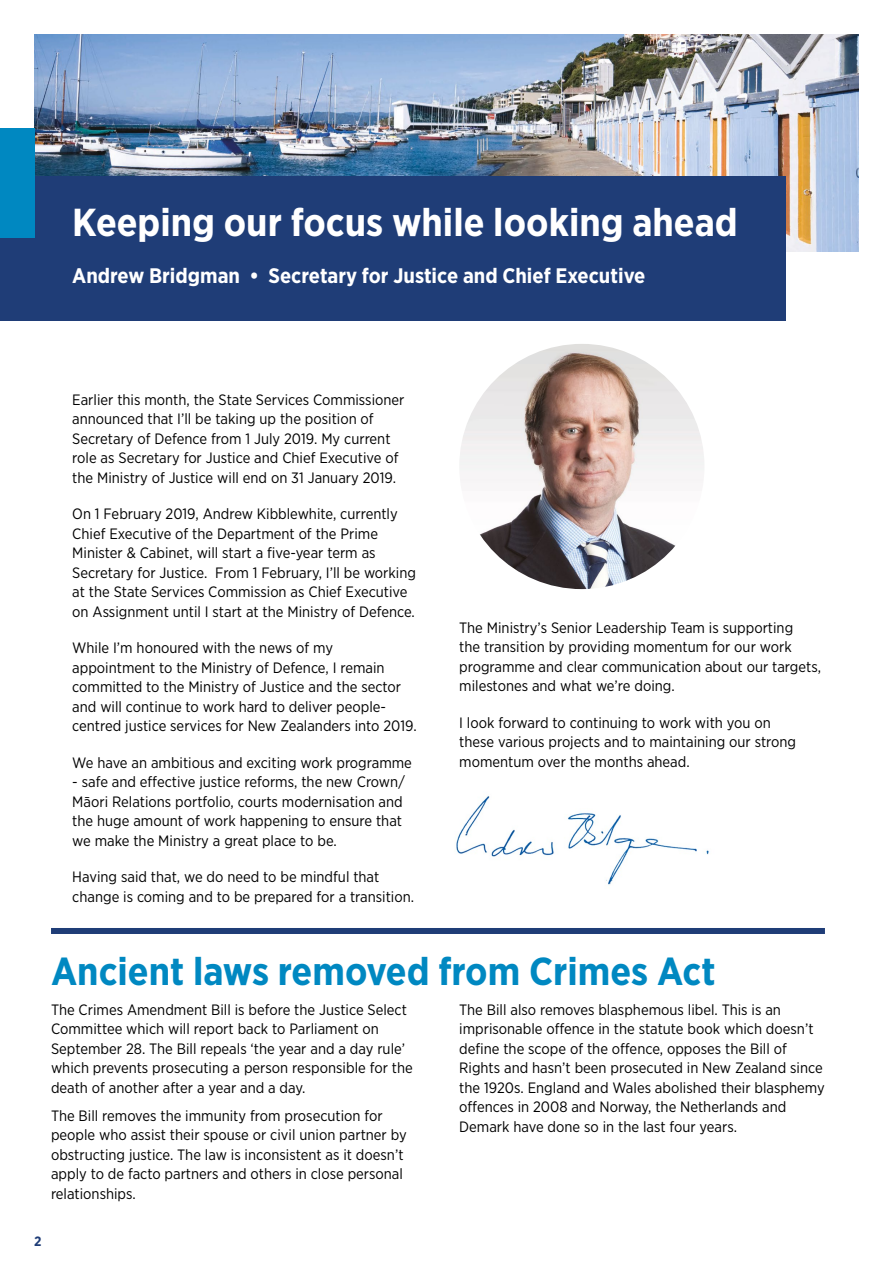
<style>
.page{position:relative;width:893px;height:1263px;background:#fff}
.page>*{position:absolute;margin:0;border:0;box-sizing:border-box;transform-origin:0 0}
.t1{font:700 39px "Gotham Narrow";color:#fff}
.t2{font:700 39px "Gotham Narrow";color:#0088c1}
.t3{font:700 21px "Gotham Narrow";color:#fff}
.t4{font:15px/19.5px "Gotham Narrow";color:#000}
.t5{font:700 13.5px "Gotham Narrow";color:#1f3d77}
</style>
<div class="page">
<img style="left:34px;top:34px;width:824px;height:217px">
<div style="left:0;top:177px;width:785px;height:144px;background:#1f3d77"></div>
<hr style="left:892px;top:177px;width:1px;height:144px;background:#dd1915">
<hr style="left:892px;top:129px;width:1px;height:109px;background:#cc726e">
<img style="left:459px;top:344px;width:245px;height:245px;border-radius:123px">
<div style="left:0;top:129px;width:34px;height:109px;background:#0088c1"></div>
<img style="left:456px;top:796px;width:253px;height:89px">
<div style="left:51px;top:928px;width:774px;height:6px;background:#1f3d77"></div>
<h1 class="t1" style="left:72px;top:198px;width:667px">Keeping our focus while looking ahead</h1>
<h2 class="t3" style="left:72px;top:262px;width:575px">Andrew Bridgman • Secretary for Justice and Chief Executive</h2>
<p class="t4" style="left:72px;top:389px;width:334px">Earlier this month, the State Services Commissioner announced that I’ll be taking up the position of Secretary of Defence from 1 July 2019. My current role as Secretary for Justice and Chief Executive of the Ministry of Justice will end on 31 January 2019.</p>
<p class="t4" style="left:72px;top:504px;width:345px">On 1 February 2019, Andrew Kibblewhite, currently Chief Executive of the Department of the Prime Minister &amp; Cabinet, will start a five-year term as Secretary for Justice. From 1 February, I’ll be working at the State Services Commission as Chief Executive on Assignment until I start at the Ministry of Defence.</p>
<p class="t4" style="left:72px;top:638px;width:346px">While I’m honoured with the news of my appointment to the Ministry of Defence, I remain committed to the Ministry of Justice and the sector and will continue to work hard to deliver people&shy;centred justice services for New Zealanders into 2019.</p>
<p class="t4" style="left:72px;top:752px;width:341px">We have an ambitious and exciting work programme</p>
<p class="t4" style="left:72px;top:772px;width:334px">- safe and effective justice reforms, the new Crown/ Māori Relations portfolio, courts modernisation and the huge amount of work happening to ensure that we make the Ministry a great place to be.</p>
<p class="t4" style="left:72px;top:867px;width:343px">Having said that, we do need to be mindful that change is coming and to be prepared for a transition.</p>
<p class="t4" style="left:459px;top:617px;width:363px">The Ministry’s Senior Leadership Team is supporting<br>the transition by providing momentum for our work programme and clear communication about our targets, milestones and what we’re doing.</p>
<p class="t4" style="left:459px;top:712px;width:338px">I look forward to continuing to work with you on these various projects and to maintaining our strong momentum over the months ahead.</p>
<h1 class="t2" style="left:51px;top:946px;width:666px">Ancient laws removed from Crimes Act</h1>
<p class="t4" style="left:51px;top:999px;width:363px">The Crimes Amendment Bill is before the Justice Select Committee which will report back to Parliament on September 28. The Bill repeals ‘the year and a day rule’ which prevents prosecuting a person responsible for the death of another after a year and a day.</p>
<p class="t4" style="left:51px;top:1105px;width:357px">The Bill removes the immunity from prosecution for people who assist their spouse or civil union partner by obstructing justice. The law is inconsistent as it doesn’t apply to de facto partners and others in close personal relationships.</p>
<p class="t4" style="left:459px;top:999px;width:367px">The Bill also removes blasphemous libel. This is an imprisonable offence in the statute book which doesn’t define the scope of the offence, opposes the Bill of Rights and hasn’t been prosecuted in New Zealand since the 1920s. England and Wales abolished their blasphemy offences in 2008 and Norway, the Netherlands and Demark have done so in the last four years.</p>
<p class="t5" style="left:34px;top:1233px;width:9px">2</p>
</div>
